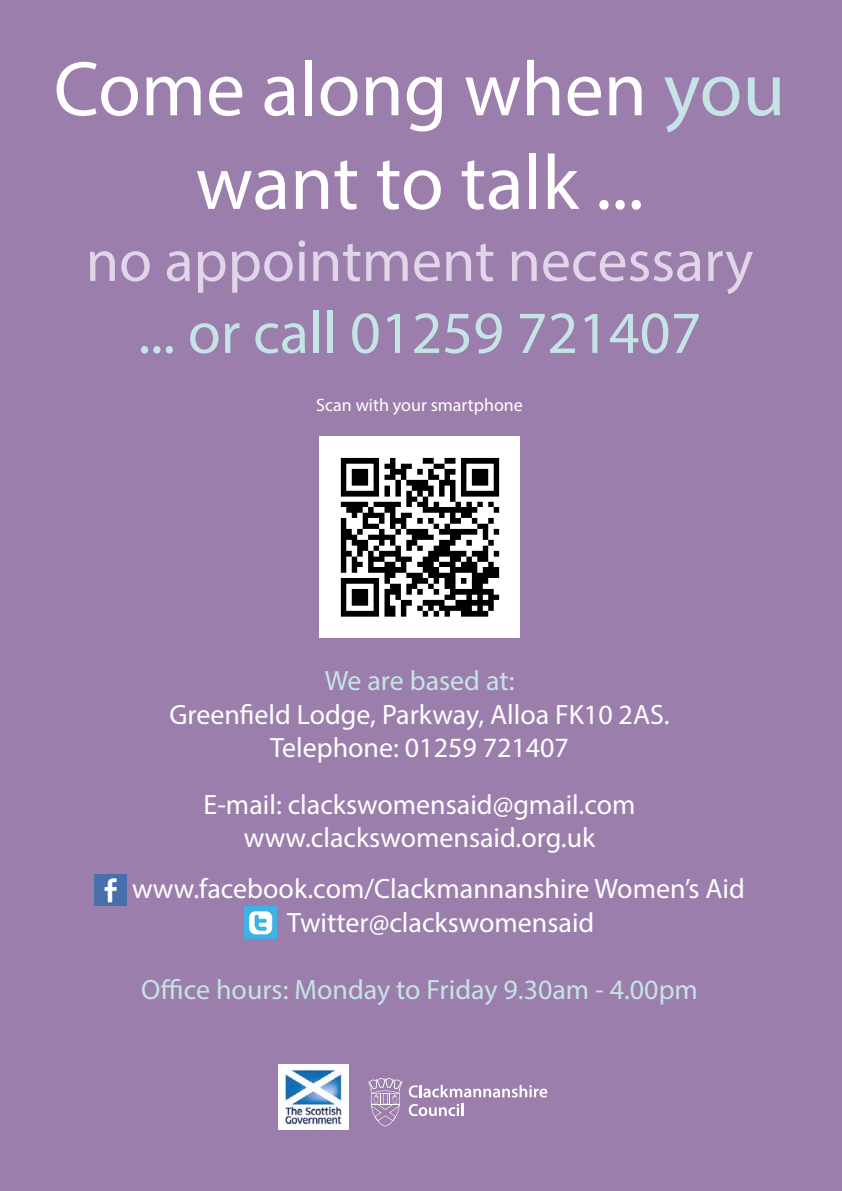
<style>
.page{position:relative;width:842px;height:1191px;background:#9b7eac}
.page>*{position:absolute;margin:0;border:0;box-sizing:border-box;transform-origin:0 0}
.t1{font:78px/93.6px "Myriad Pro";color:#fff;text-align:center}
.t2{font:60px "Myriad Pro";color:#e1d5ea}
.t3{font:60px "Myriad Pro";color:#c5e4e5}
.t4{font:28px/33.6px "Myriad Pro";color:#fff;text-align:center}
.t5{font:28px "Myriad Pro";color:#c5e4e5}
.t6{font:18px "Myriad Pro";color:#fff}
.s1{color:#c5e4e5}
</style>
<div class="page">
<img style="left:94px;top:874px;width:32px;height:31px">
<img style="left:245px;top:906px;width:31px;height:32px">
<img style="left:278px;top:1064px;width:71px;height:65px">
<svg style="left:409px;top:1085px;width:138px;height:12px"></svg>
<svg style="left:409px;top:1103px;width:54px;height:13px"></svg>
<svg style="left:368px;top:1078px;width:34px;height:48px"></svg>
<img style="left:320px;top:436px;width:199px;height:201px">
<h1 class="t1" style="left:54px;top:41px;width:733px">Come along when <span class="s1">you </span>want to talk ...</h1>
<h2 class="t2" style="left:86px;top:224px;width:669px">no appointment necessary</h2>
<h2 class="t3" style="left:138px;top:296px;width:565px">... or call 01259 721407</h2>
<p class="t6" style="left:316px;top:393px;width:208px">Scan with your smartphone</p>
<p class="t5" style="left:325px;top:663px;width:191px">We are based at:</p>
<p class="t4" style="left:169px;top:697px;width:502px">Greenfield Lodge, Parkway, Alloa FK10 2AS.<br>Telephone: 01259 721407</p>
<p class="t4" style="left:204px;top:787px;width:433px">E-mail: clackswomensaid@gmail.com www.clackswomensaid.org.uk</p>
<p class="t4" style="left:132px;top:871px;width:614px">www.facebook.com/Clackmannanshire Women’s Aid<br>Twitter@clackswomensaid</p>
<p class="t5" style="left:141px;top:972px;width:558px">Office hours: Monday to Friday 9.30am - 4.00pm</p>
</div>
